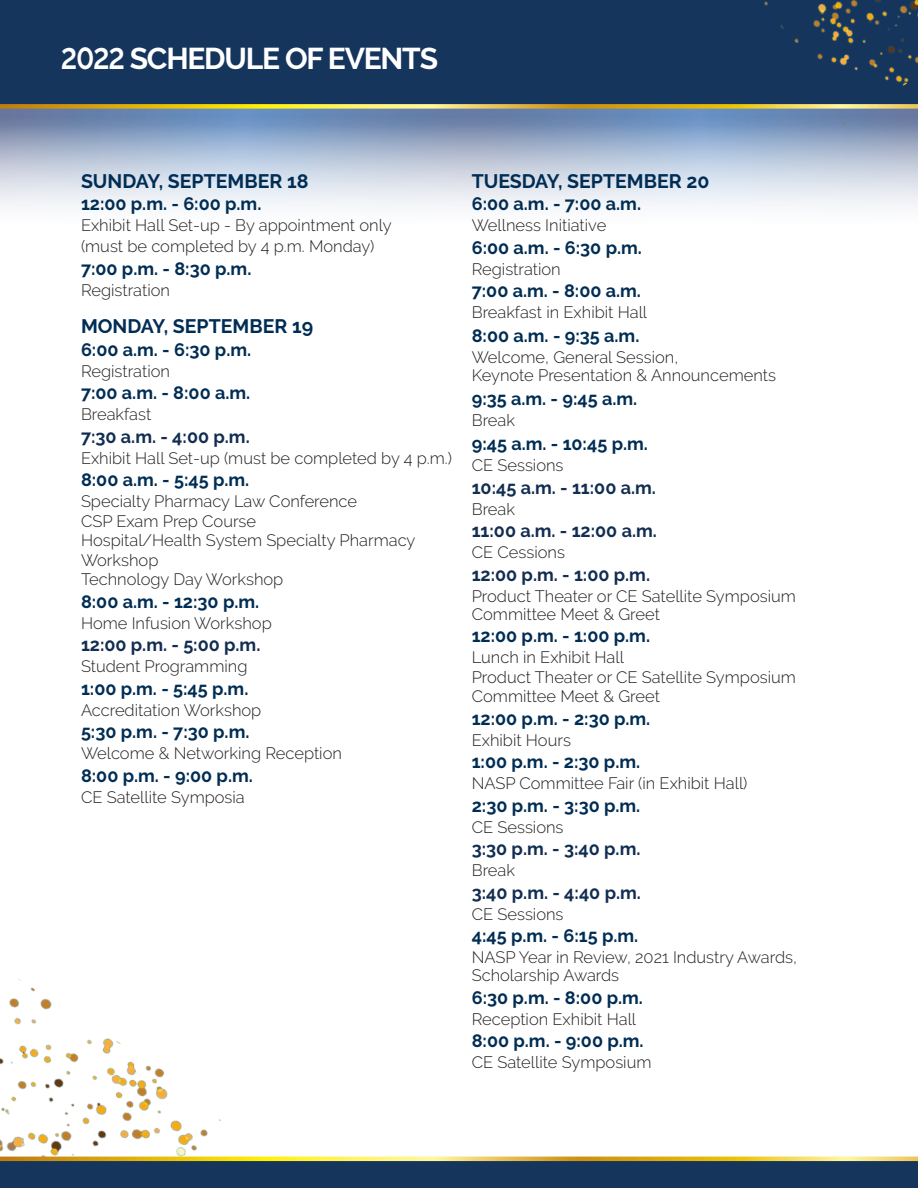
<style>
.page{position:relative;width:918px;height:1188px;background:#fff}
.page>*{position:absolute;margin:0;border:0;box-sizing:border-box;transform-origin:0 0}
.t1{font:700 30px "Raleway";letter-spacing:-.04em;color:#fff}
.t2{font:700 19.5px "Raleway";color:#002d54}
.t3{font:700 18px "Raleway";color:#002d54}
.t4{font:700 18px "Raleway";color:#122d52}
.t5{font:300 16.5px "Raleway";color:#231f20}
.s1{font-weight:600;font-size:36.6px}
</style>
<div class="page">
<svg style="left:0;top:109px;width:918px;height:97px;background:#b4c2d8"></svg>
<img style="left:0;top:979px;width:350px;height:178px">
<div style="left:0;top:1158px;width:918px;height:30px;background:#16355c"></div>
<svg style="left:0;top:1157px;width:918px;height:4px;background:#eac736"></svg>
<div style="left:0;top:0;width:918px;height:106px;background:#16355c"></div>
<svg style="left:0;top:104px;width:737px;height:5px;background:#d8ba36"></svg>
<img style="left:737px;top:0;width:181px;height:136px">
<p class="t1" style="left:61px;top:42px;width:379px"><span class="s1">2022</span> SCHEDULE OF EVENTS</p>
<p class="t2" style="left:81px;top:170px;width:229px">SUNDAY, SEPTEMBER 18</p>
<p class="t3" style="left:81px;top:194px;width:182px">12:00 p.m. - 6:00 p.m.</p>
<p class="t5" style="left:81px;top:216px;width:312px">Exhibit Hall Set-up - By appointment only</p>
<p class="t5" style="left:81px;top:237px;width:295px">(must be completed by 4 p.m. Monday)</p>
<p class="t3" style="left:81px;top:258px;width:172px">7:00 p.m. - 8:30 p.m.</p>
<p class="t5" style="left:81px;top:280px;width:91px">Registration</p>
<p class="t2" style="left:81px;top:315px;width:234px">MONDAY, SEPTEMBER 19</p>
<p class="t3" style="left:81px;top:339px;width:172px">6:00 a.m. - 6:30 p.m.</p>
<p class="t5" style="left:81px;top:361px;width:91px">Registration</p>
<p class="t3" style="left:81px;top:383px;width:171px">7:00 a.m. - 8:00 a.m.</p>
<p class="t5" style="left:81px;top:405px;width:72px">Breakfast</p>
<p class="t4" style="left:81px;top:426px;width:170px">7:30 a.m. - 4:00 p.m.</p>
<p class="t5" style="left:81px;top:448px;width:373px">Exhibit Hall Set-up (must be completed by 4 p.m.)</p>
<p class="t3" style="left:81px;top:470px;width:170px">8:00 a.m. - 5:45 p.m.</p>
<p class="t5" style="left:81px;top:492px;width:278px">Specialty Pharmacy Law Conference</p>
<p class="t5" style="left:81px;top:511px;width:177px">CSP Exam Prep Course</p>
<p class="t5" style="left:81px;top:531px;width:336px">Hospital/Health System Specialty Pharmacy</p>
<p class="t5" style="left:81px;top:550px;width:79px">Workshop</p>
<p class="t5" style="left:81px;top:570px;width:204px">Technology Day Workshop</p>
<p class="t3" style="left:81px;top:591px;width:180px">8:00 a.m. - 12:30 p.m.</p>
<p class="t5" style="left:81px;top:613px;width:192px">Home Infusion Workshop</p>
<p class="t4" style="left:81px;top:635px;width:181px">12:00 p.m. - 5:00 p.m.</p>
<p class="t5" style="left:81px;top:657px;width:168px">Student Programming</p>
<p class="t3" style="left:81px;top:678px;width:169px">1:00 p.m. - 5:45 p.m.</p>
<p class="t5" style="left:81px;top:700px;width:182px">Accreditation Workshop</p>
<p class="t3" style="left:81px;top:722px;width:170px">5:30 p.m. - 7:30 p.m.</p>
<p class="t5" style="left:81px;top:744px;width:263px">Welcome &amp; Networking Reception</p>
<p class="t3" style="left:81px;top:765px;width:173px">8:00 p.m. - 9:00 p.m.</p>
<p class="t5" style="left:81px;top:787px;width:165px">CE Satellite Symposia</p>
<p class="t2" style="left:472px;top:170px;width:239px">TUESDAY, SEPTEMBER 20</p>
<p class="t3" style="left:472px;top:194px;width:171px">6:00 a.m. - 7:00 a.m.</p>
<p class="t5" style="left:472px;top:216px;width:136px">Wellness Initiative</p>
<p class="t3" style="left:472px;top:237px;width:172px">6:00 a.m. - 6:30 p.m.</p>
<p class="t5" style="left:472px;top:259px;width:91px">Registration</p>
<p class="t3" style="left:472px;top:281px;width:171px">7:00 a.m. - 8:00 a.m.</p>
<p class="t5" style="left:472px;top:303px;width:177px">Breakfast in Exhibit Hall</p>
<p class="t3" style="left:472px;top:326px;width:169px">8:00 a.m. - 9:35 a.m.</p>
<p class="t5" style="left:472px;top:348px;width:208px">Welcome, General Session,</p>
<p class="t5" style="left:472px;top:366px;width:306px">Keynote Presentation &amp; Announcements</p>
<p class="t3" style="left:472px;top:389px;width:167px">9:35 a.m. - 9:45 a.m.</p>
<p class="t5" style="left:472px;top:411px;width:45px">Break</p>
<p class="t3" style="left:472px;top:434px;width:178px">9:45 a.m. - 10:45 p.m.</p>
<p class="t5" style="left:472px;top:456px;width:93px">CE Sessions</p>
<p class="t4" style="left:472px;top:477px;width:186px">10:45 a.m. - 11:00 a.m.</p>
<p class="t5" style="left:472px;top:499px;width:45px">Break</p>
<p class="t4" style="left:472px;top:521px;width:187px">11:00 a.m. - 12:00 a.m.</p>
<p class="t5" style="left:472px;top:543px;width:95px">CE Cessions</p>
<p class="t4" style="left:472px;top:564px;width:180px">12:00 p.m. - 1:00 p.m.</p>
<p class="t5" style="left:472px;top:586px;width:326px">Product Theater or CE Satellite Symposium</p>
<p class="t5" style="left:472px;top:604px;width:190px">Committee Meet &amp; Greet</p>
<p class="t3" style="left:472px;top:626px;width:180px">12:00 p.m. - 1:00 p.m.</p>
<p class="t5" style="left:472px;top:648px;width:154px">Lunch in Exhibit Hall</p>
<p class="t5" style="left:472px;top:667px;width:326px">Product Theater or CE Satellite Symposium</p>
<p class="t5" style="left:472px;top:687px;width:190px">Committee Meet &amp; Greet</p>
<p class="t3" style="left:472px;top:708px;width:180px">12:00 p.m. - 2:30 p.m.</p>
<p class="t5" style="left:472px;top:730px;width:101px">Exhibit Hours</p>
<p class="t3" style="left:472px;top:752px;width:170px">1:00 p.m. - 2:30 p.m.</p>
<p class="t5" style="left:472px;top:774px;width:277px">NASP Committee Fair (in Exhibit Hall)</p>
<p class="t3" style="left:472px;top:795px;width:170px">2:30 p.m. - 3:30 p.m.</p>
<p class="t5" style="left:472px;top:817px;width:93px">CE Sessions</p>
<p class="t4" style="left:472px;top:839px;width:170px">3:30 p.m. - 3:40 p.m.</p>
<p class="t5" style="left:472px;top:861px;width:45px">Break</p>
<p class="t4" style="left:472px;top:882px;width:171px">3:40 p.m. - 4:40 p.m.</p>
<p class="t5" style="left:472px;top:904px;width:93px">CE Sessions</p>
<p class="t3" style="left:472px;top:926px;width:168px">4:45 p.m. - 6:15 p.m.</p>
<p class="t5" style="left:472px;top:948px;width:327px">NASP Year in Review, 2021 Industry Awards,</p>
<p class="t5" style="left:472px;top:966px;width:149px">Scholarship Awards</p>
<p class="t3" style="left:472px;top:987px;width:173px">6:30 p.m. - 8:00 p.m.</p>
<p class="t5" style="left:472px;top:1009px;width:166px">Reception Exhibit Hall</p>
<p class="t3" style="left:472px;top:1031px;width:173px">8:00 p.m. - 9:00 p.m.</p>
<p class="t5" style="left:472px;top:1053px;width:181px">CE Satellite Symposium</p>
</div>
